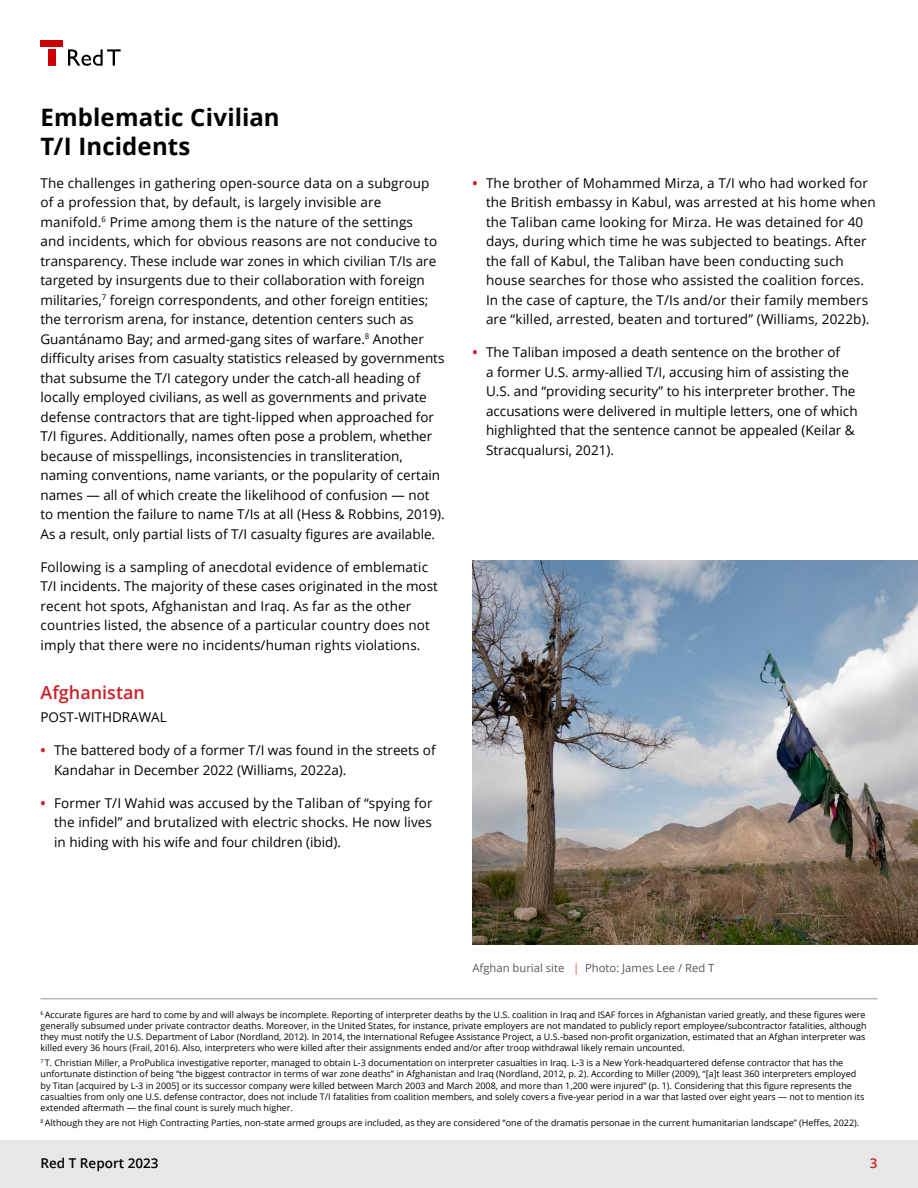
<style>
.page{position:relative;width:918px;height:1188px;background:#fff}
.page>*{position:absolute;margin:0;border:0;box-sizing:border-box;transform-origin:0 0}
.t1{font:700 24px/28.5px "Open Sans";letter-spacing:.005em;color:#000}
.t2{font:600 18px "Open Sans";color:#cc2027}
.t3{font:13.5px/19.5px "Open Sans";color:#000}
.t4{font:600 13.5px "Open Sans";color:#000}
.t5{font:600 13.5px "Open Sans";color:#cc2027}
.t6{font:11.25px "Open Sans";color:#58595b}
.t7{font:9px/11.2px "Open Sans";color:#000;text-align:justify}
.s1{font-weight:700;color:#cc2027}
.s2{color:#d45640}
</style>
<div class="page">
<div style="left:0;top:1140px;width:918px;height:48px;background:#e6e7e8"></div>
<svg style="left:68px;top:49px;width:53px;height:17px"></svg>
<div style="left:40px;top:40px;width:23px;height:7px;background:#c00"></div>
<div style="left:48px;top:49px;width:8px;height:17px;background:#c00"></div>
<hr style="left:40px;top:999px;width:838px;height:1px;background:#939598">
<img style="left:472px;top:560px;width:446px;height:384px">
<h1 class="t1" style="left:40px;top:103px;width:241px">Emblematic Civilian<br>T/I Incidents</h1>
<p class="t3" style="left:40px;top:173px;width:406px">The challenges in gathering open-source data on a subgroup of a profession that, by default, is largely invisible are manifold.<sup>6</sup> Prime among them is the nature of the settings<br>and incidents, which for obvious reasons are not conducive to transparency. These include war zones in which civilian T/Is are targeted by insurgents due to their collaboration with foreign militaries,<sup>7</sup> foreign correspondents, and other foreign entities; the terrorism arena, for instance, detention centers such as Guantánamo Bay; and armed-gang sites of warfare.<sup>8</sup> Another difficulty arises from casualty statistics released by governments that subsume the T/I category under the catch-all heading of locally employed civilians, as well as governments and private defense contractors that are tight-lipped when approached for T/I figures. Additionally, names often pose a problem, whether because of misspellings, inconsistencies in transliteration, naming conventions, name variants, or the popularity of certain names — all of which create the likelihood of confusion — not to mention the failure to name T/Is at all (Hess &amp; Robbins, 2019).<br>As a result, only partial lists of T/I casualty figures are available.</p>
<p class="t3" style="left:41px;top:557px;width:399px">Following is a sampling of anecdotal evidence of emblematic T/I incidents. The majority of these cases originated in the most recent hot spots, Afghanistan and Iraq. As far as the other countries listed, the absence of a particular country does not imply that there were no incidents/human rights violations.</p>
<h2 class="t2" style="left:40px;top:680px;width:106px">Afghanistan</h2>
<p class="t3" style="left:40px;top:707px;width:128px">POST-WITHDRAWAL</p>
<p class="t3" style="left:54px;top:740px;width:383px;text-indent:-14px"><span class="s1">•</span> The battered body of a former T/I was found in the streets of<br>Kandahar in December 2022 (Williams, 2022a).</p>
<p class="t3" style="left:54px;top:793px;width:380px;text-align:justify;text-indent:-14px"><span class="s1">•</span> Former T/I Wahid was accused by the Taliban of “spying for the infidel” and brutalized with electric shocks. He now lives in hiding with his wife and four children (ibid).</p>
<p class="t3" style="left:486px;top:173px;width:391px;text-indent:-14px"><span class="s1">•</span> The brother of Mohammed Mirza, a T/I who had worked for the British embassy in Kabul, was arrested at his home when the Taliban came looking for Mirza. He was detained for 40 days, during which time he was subjected to beatings. After the fall of Kabul, the Taliban have been conducting such house searches for those who assisted the coalition forces.<br>In the case of capture, the T/Is and/or their family members are “killed, arrested, beaten and tortured” (Williams, 2022b).</p>
<p class="t3" style="left:486px;top:342px;width:373px;text-indent:-14px"><span class="s1">•</span> The Taliban imposed a death sentence on the brother of<br>a former U.S. army-allied T/I, accusing him of assisting the U.S. and “providing security” to his interpreter brother. The accusations were delivered in multiple letters, one of which highlighted that the sentence cannot be appealed (Keilar &amp; Stracqualursi, 2021).</p>
<p class="t6" style="left:472px;top:960px;width:243px">Afghan burial site <span class="s2">|</span> Photo: James Lee / Red T</p>
<p class="t7" style="left:40px;top:1009px;width:828px"><sup>6</sup> Accurate figures are hard to come by and will always be incomplete. Reporting of interpreter deaths by the U.S. coalition in Iraq and ISAF forces in Afghanistan varied greatly, and these figures were generally subsumed under private contractor deaths. Moreover, in the United States, for instance, private employers are not mandated to publicly report employee/subcontractor fatalities, although they must notify the U.S. Department of Labor (Nordland, 2012). In 2014, the International Refugee Assistance Project, a U.S.-based non-profit organization, estimated that an Afghan interpreter was killed every 36 hours (Frail, 2016). Also, interpreters who were killed after their assignments ended and/or after troop withdrawal likely remain uncounted.</p>
<p class="t7" style="left:40px;top:1057px;width:825px;text-align:left"><sup>7</sup> T. Christian Miller, a ProPublica investigative reporter, managed to obtain L-3 documentation on interpreter casualties in Iraq. L-3 is a New York-headquartered defense contractor that has the unfortunate distinction of being “the biggest contractor in terms of war zone deaths” in Afghanistan and Iraq (Nordland, 2012, p. 2). According to Miller (2009), “[a]t least 360 interpreters employed by Titan [acquired by L-3 in 2005] or its successor company were killed between March 2003 and March 2008, and more than 1,200 were injured” (p. 1). Considering that this figure represents the casualties from only one U.S. defense contractor, does not include T/I fatalities from coalition members, and solely covers a five-year period in a war that lasted over eight years — not to mention its extended aftermath — the final count is surely much higher.</p>
<p class="t7" style="left:40px;top:1117px;width:820px"><sup>8</sup> Although they are not High Contracting Parties, non-state armed groups are included, as they are considered “one of the dramatis personae in the current humanitarian landscape” (Heffes, 2022).</p>
<p class="t4" style="left:40px;top:1154px;width:120px">Red T Report 2023</p>
<p class="t5" style="left:870px;top:1154px;width:9px">3</p>
</div>
